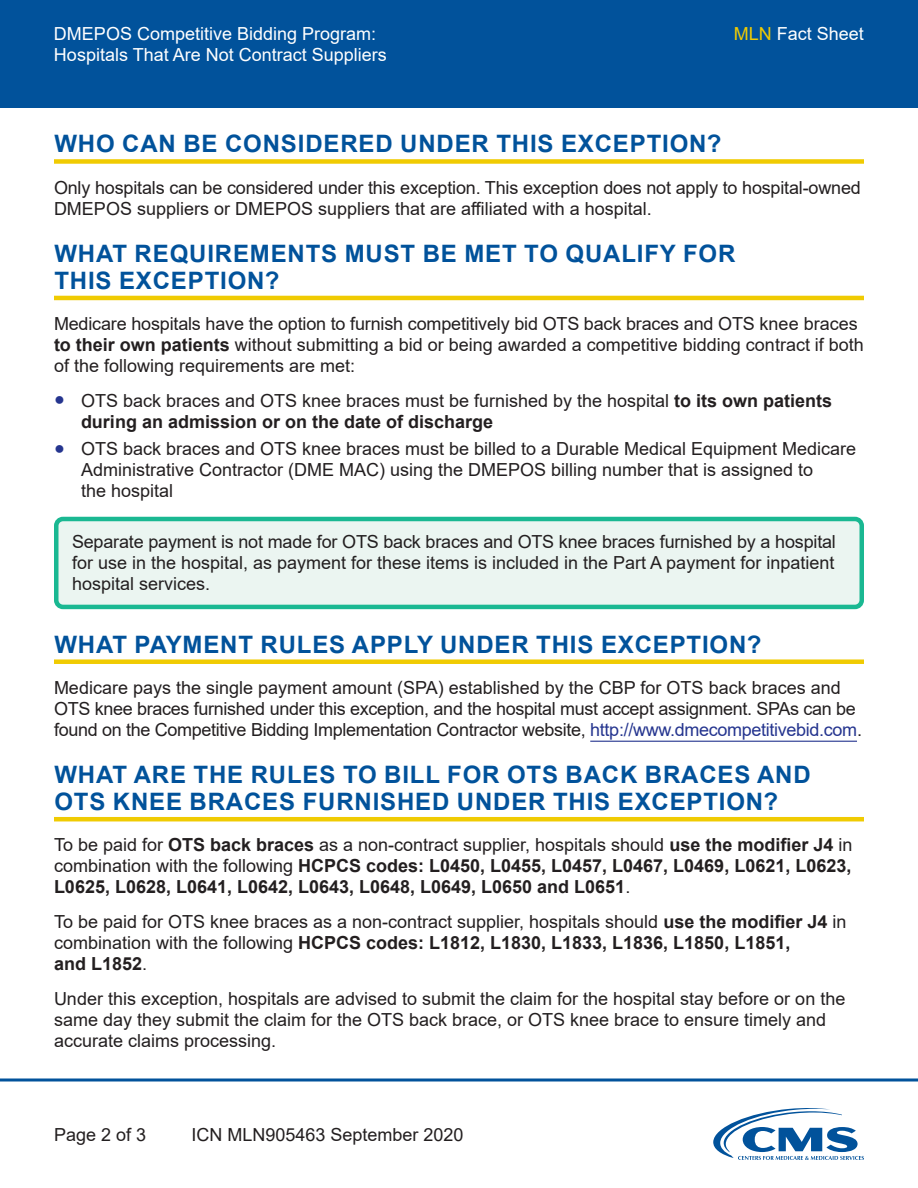
<style>
.page{position:relative;width:918px;height:1188px;background:#fff}
.page>*{position:absolute;margin:0;border:0;box-sizing:border-box;transform-origin:0 0}
.t1{font:700 24px/27px "Arial";letter-spacing:.035em;color:#01529b}
.t2{font:18px/21px "Arial";color:#231f20}
.t3{font:18px/21px "Arial";letter-spacing:-.02em;color:#231f20}
.t4{font:700 18px/21px "Arial";color:#231f20;text-align:justify}
.t5{font:18px "Arial";color:#fff}
.s1{color:#f0cb02}
.s2{font-weight:700}
.s3{color:#25358f}
.s4{font-weight:400}
</style>
<div class="page">
<div style="left:0;top:0;width:918px;height:108px;background:#01529b"></div>
<svg style="left:0;top:1078px;width:918px;height:4px;background:#407db3"></svg>
<svg style="left:713px;top:1108px;width:151px;height:52px"></svg>
<div style="left:54px;top:159px;width:810px;height:5px;background:#f0cb02"></div>
<hr style="left:54px;top:296px;width:810px;height:4px;background:#f0cb02">
<div style="left:54px;top:659px;width:810px;height:5px;background:#f0cb02"></div>
<hr style="left:590px;top:741px;width:267px;height:1px;background:#25358f">
<hr style="left:54px;top:817px;width:810px;height:4px;background:#f0cb02">
<div style="left:56px;top:519px;width:806px;height:88px;background:#ebf5f1;border-radius:7px"></div>
<div style="left:54px;top:517px;width:810px;height:92px;border:4px solid #1ab892;border-radius:7px"></div>
<p class="t5" style="left:54px;top:21px;width:324px">DMEPOS Competitive Bidding Program:</p>
<p class="t5" style="left:734px;top:21px;width:132px"><span class="s1">MLN</span> Fact Sheet</p>
<p class="t5" style="left:54px;top:42px;width:334px">Hospitals That Are Not Contract Suppliers</p>
<h2 class="t1" style="left:54px;top:131px;width:669px">WHO CAN BE CONSIDERED UNDER THIS EXCEPTION?</h2>
<p class="t2" style="left:54px;top:177px;width:808px">Only hospitals can be considered under this exception. This exception does not apply to hospital-owned<br>DMEPOS suppliers or DMEPOS suppliers that are affiliated with a hospital.</p>
<h2 class="t1" style="left:54px;top:240px;width:682px">WHAT REQUIREMENTS MUST BE MET TO QUALIFY FOR<br>THIS EXCEPTION?</h2>
<p class="t2" style="left:54px;top:313px;width:812px">Medicare hospitals have the option to furnish competitively bid OTS back braces and OTS knee braces <span class="s2">to their own patients</span> without submitting a bid or being awarded a competitive bidding contract if both of the following requirements are met:</p>
<p class="t2" style="left:81px;top:390px;width:753px;text-indent:-27px"><span class="s3">●</span> OTS back braces and OTS knee braces must be furnished by the hospital <span class="s2">to its own patients during an admission or on the date of discharge</span></p>
<p class="t2" style="left:81px;top:439px;width:777px;text-indent:-27px"><span class="s3">●</span> OTS back braces and OTS knee braces must be billed to a Durable Medical Equipment Medicare<br>Administrative Contractor (DME MAC) using the DMEPOS billing number that is assigned to<br>the hospital</p>
<p class="t2" style="left:72px;top:531px;width:765px;text-align:justify">Separate payment is not made for OTS back braces and OTS knee braces furnished by a hospital for use in the hospital, as payment for these items is included in the Part A payment for inpatient hospital services.</p>
<h2 class="t1" style="left:54px;top:631px;width:709px">WHAT PAYMENT RULES APPLY UNDER THIS EXCEPTION?</h2>
<p class="t3" style="left:54px;top:677px;width:810px">Medicare pays the single payment amount (SPA) established by the CBP for OTS back braces and<br>OTS knee braces furnished under this exception, and the hospital must accept assignment. SPAs can be found on the Competitive Bidding Implementation Contractor website, <span class="s3">http://www.dmecompetitivebid.com</span>.</p>
<h2 class="t1" style="left:54px;top:762px;width:758px">WHAT ARE THE RULES TO BILL FOR OTS BACK BRACES AND<br>OTS KNEE BRACES FURNISHED UNDER THIS EXCEPTION?</h2>
<p class="t4" style="left:54px;top:835px;width:800px"><span class="s4">To be paid for</span> OTS back braces <span class="s4">as a non-contract supplier, hospitals should</span> use the modifier J4 <span class="s4">in combination with the following</span> HCPCS codes: L0450, L0455, L0457, L0467, L0469, L0621, L0623, L0625, L0628, L0641, L0642, L0643, L0648, L0649, L0650 and L0651<span class="s4">.</span></p>
<p class="t2" style="left:54px;top:911px;width:794px">To be paid for OTS knee braces as a non-contract supplier, hospitals should <span class="s2">use the modifier J4</span> in combination with the following <span class="s2">HCPCS codes: L1812, L1830, L1833, L1836, L1850, L1851,<br>and L1852</span>.</p>
<p class="t2" style="left:54px;top:988px;width:793px">Under this exception, hospitals are advised to submit the claim for the hospital stay before or on the same day they submit the claim for the OTS back brace, or OTS knee brace to ensure timely and accurate claims processing.</p>
<p class="t2" style="left:54px;top:1124px;width:94px">Page 2 of 3</p>
<p class="t2" style="left:192px;top:1124px;width:274px">ICN MLN905463 September 2020</p>
</div>
